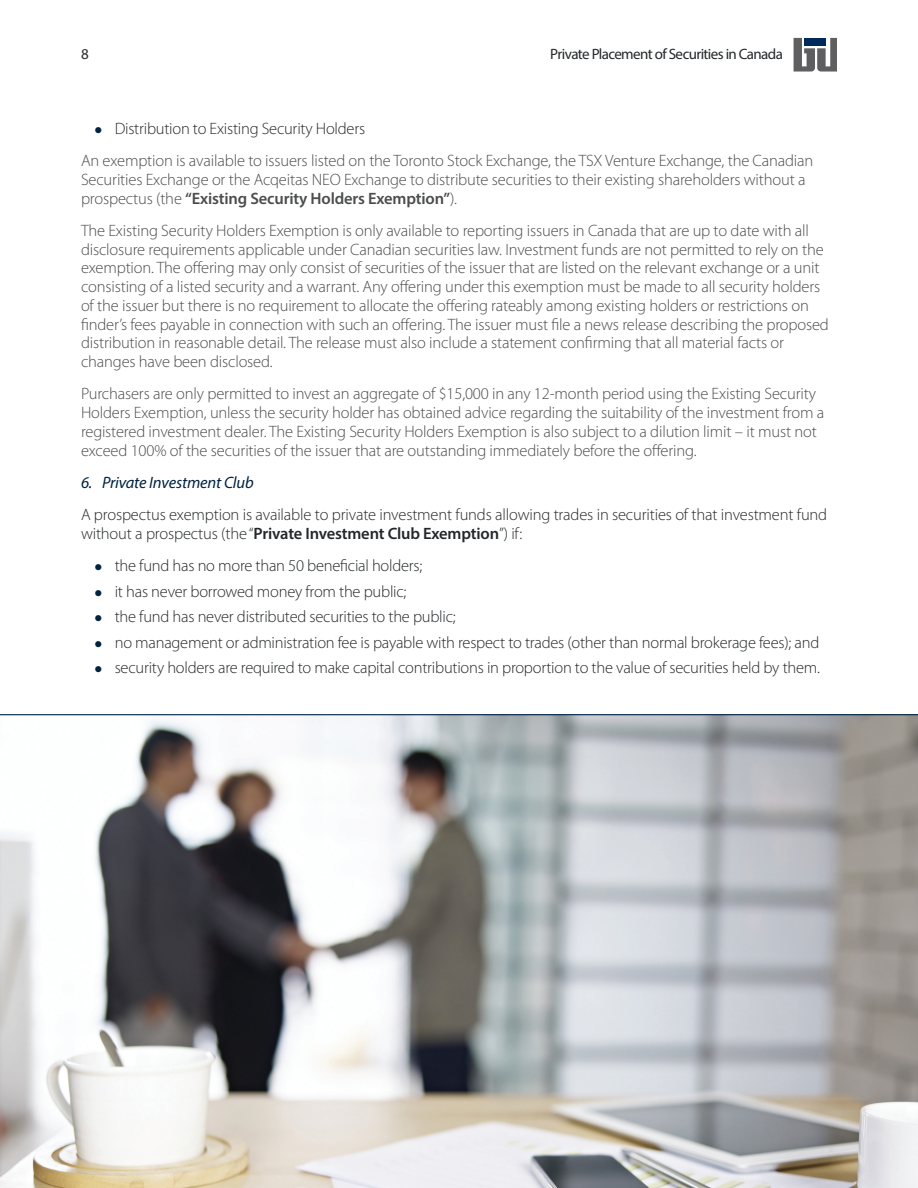
<style>
.page{position:relative;width:918px;height:1188px;background:#fff}
.page>*{position:absolute;margin:0;border:0;box-sizing:border-box;transform-origin:0 0}
.Body_text{font:300 16.5px/18.8px "Myriad Pro";letter-spacing:-.01em;color:#4b4c4d}
.Body_text-2{font:300 16.5px/18.8px "Myriad Pro";letter-spacing:-.015em;color:#242729}
.italic_subheads{font:italic 16.5px "Myriad Pro";letter-spacing:-.01em;color:#002340}
.t1{font:15px "Myriad Pro";letter-spacing:-.04em;color:#242729}
.s1{font-weight:600}
</style>
<div class="page">
<svg style="left:794px;top:38px;width:43px;height:34px"></svg>
<img style="left:0;top:715px;width:918px;height:473px">
<hr style="left:0;top:714px;width:918px;height:1px;background:#002340">
<p class="t1" style="left:81px;top:45px;width:9px">8</p>
<p class="t1" style="left:550px;top:45px;width:234px">Private Placement of Securities in Canada</p>
<p class="Body_text-2" style="left:115px;top:119px;width:252px">Distribution to Existing Security Holders</p>
<p class="Body_text" style="left:81px;top:151px;width:734px">An exemption is available to issuers listed on the Toronto Stock Exchange, the TSX Venture Exchange, the Canadian<br>Securities Exchange or the Acqeitas NEO Exchange to distribute securities to their existing shareholders without a prospectus (the <span class="s1">“Existing Security Holders Exemption”</span>).</p>
<p class="Body_text" style="left:81px;top:221px;width:749px">The Existing Security Holders Exemption is only available to reporting issuers in Canada that are up to date with all disclosure requirements applicable under Canadian securities law. Investment funds are not permitted to rely on the exemption. The offering may only consist of securities of the issuer that are listed on the relevant exchange or a unit consisting of a listed security and a warrant. Any offering under this exemption must be made to all security holders of the issuer but there is no requirement to allocate the offering rateably among existing holders or restrictions on finder’s fees payable in connection with such an offering. The issuer must file a news release describing the proposed distribution in reasonable detail. The release must also include a statement confirming that all material facts or changes have been disclosed.</p>
<p class="Body_text" style="left:81px;top:384px;width:745px">Purchasers are only permitted to invest an aggregate of $15,000 in any 12-month period using the Existing Security Holders Exemption, unless the security holder has obtained advice regarding the suitability of the investment from a registered investment dealer. The Existing Security Holders Exemption is also subject to a dilution limit – it must not exceed 100% of the securities of the issuer that are outstanding immediately before the offering.</p>
<p class="italic_subheads" style="left:81px;top:472px;width:174px">6. Private Investment Club</p>
<p class="Body_text-2" style="left:81px;top:505px;width:748px">A prospectus exemption is available to private investment funds allowing trades in securities of that investment fund without a prospectus (the “<span class="s1">Private Investment Club Exemption</span>”) if:</p>
<p class="Body_text-2" style="left:115px;top:556px;width:309px">the fund has no more than 50 beneficial holders;</p>
<p class="Body_text-2" style="left:115px;top:582px;width:293px">it has never borrowed money from the public;</p>
<p class="Body_text-2" style="left:115px;top:607px;width:343px">the fund has never distributed securities to the public;</p>
<p class="Body_text-2" style="left:115px;top:633px;width:706px">no management or administration fee is payable with respect to trades (other than normal brokerage fees); and</p>
<p class="Body_text-2" style="left:115px;top:658px;width:707px">security holders are required to make capital contributions in proportion to the value of securities held by them.</p>
</div>
